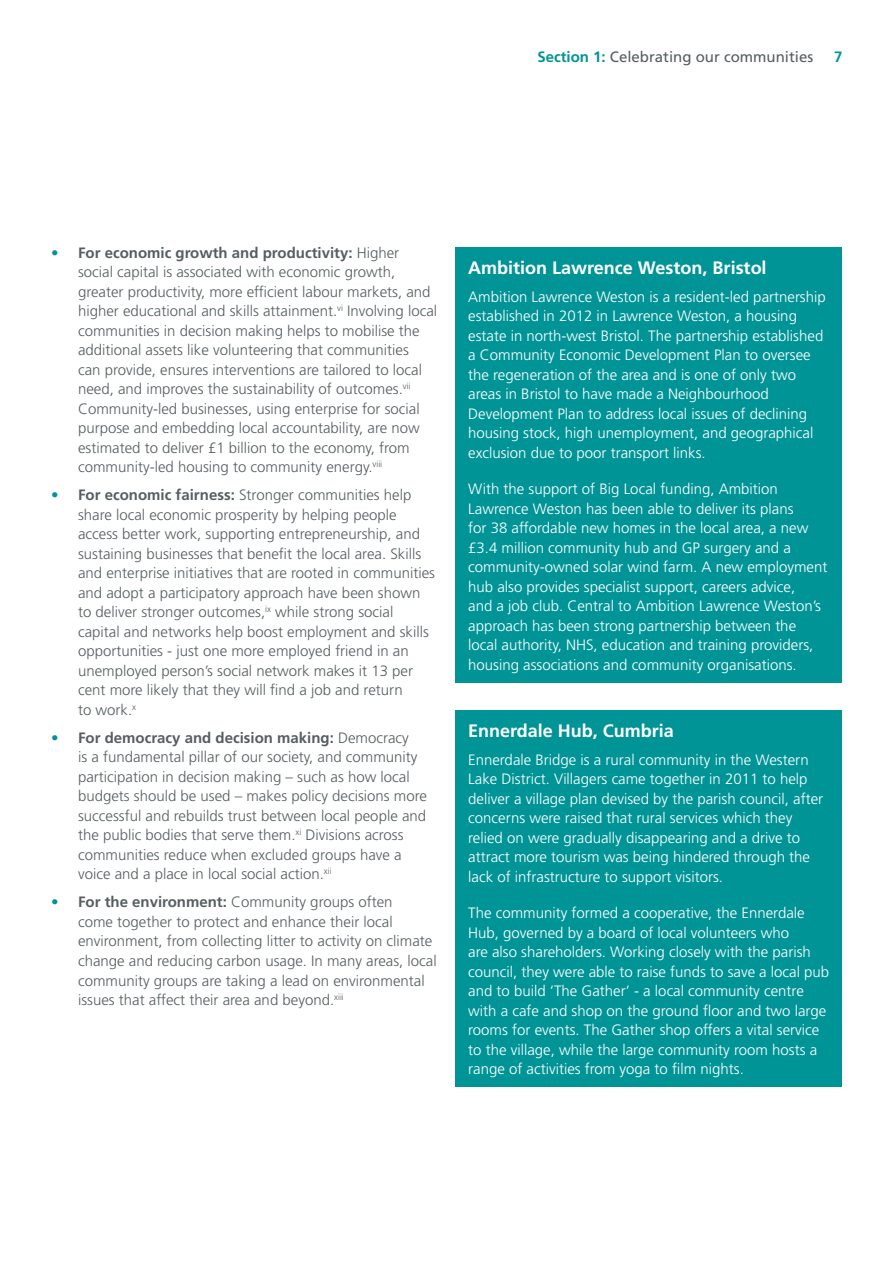
<style>
.page{position:relative;width:893px;height:1263px;background:#fff}
.page>*{position:absolute;margin:0;border:0;box-sizing:border-box;transform-origin:0 0}
.Sub_Head_BOX_WHITE{font:700 18px "Frutiger LT Std";color:#fff}
.t1{font:300 15px/19.5px "Frutiger LT Std";color:#565e61}
.Body_Text{font:300 15px/19.5px "Frutiger LT Std";color:#fff}
.t2{font:15px "Frutiger LT Std";color:#565e61}
.t3{font:700 15px "Frutiger LT Std";color:#009497}
.s1{font-weight:700;color:#009497}
.s2{color:#009497}
.s3{font-weight:700}
</style>
<div class="page">
<div style="left:455px;top:247px;width:387px;height:435px;background:#009497"></div>
<div style="left:455px;top:711px;width:387px;height:376px;background:#009497"></div>
<p class="t2" style="left:537px;top:48px;width:277px"><span class="s1">Section 1:</span> Celebrating our communities</p>
<p class="t3" style="left:834px;top:48px;width:10px">7</p>
<p class="t1" style="left:78px;top:243px;width:361px;text-indent:-27px"><span class="s2">•</span> <span class="s3">For economic growth and productivity:</span> Higher social capital is associated with economic growth, greater productivity, more efficient labour markets, and higher educational and skills attainment.<sup>vi</sup> Involving local communities in decision making helps to mobilise the additional assets like volunteering that communities<br>can provide, ensures interventions are tailored to local need, and improves the sustainability of outcomes.<sup>vii </sup>Community-led businesses, using enterprise for social purpose and embedding local accountability, are now estimated to deliver £1 billion to the economy, from community-led housing to community energy.<sup>viii</sup></p>
<p class="t1" style="left:78px;top:486px;width:358px;text-indent:-27px"><span class="s2">•</span> <span class="s3">For economic fairness:</span> Stronger communities help share local economic prosperity by helping people access better work, supporting entrepreneurship, and sustaining businesses that benefit the local area. Skills and enterprise initiatives that are rooted in communities and adopt a participatory approach have been shown to deliver stronger outcomes,<sup>ix</sup> while strong social capital and networks help boost employment and skills opportunities - just one more employed friend in an unemployed person’s social network makes it 13 per cent more likely that they will find a job and return<br>to work.<sup>x</sup></p>
<p class="t1" style="left:78px;top:728px;width:350px;text-indent:-27px"><span class="s2">•</span> <span class="s3">For democracy and decision making:</span> Democracy<br>is a fundamental pillar of our society, and community participation in decision making – such as how local budgets should be used – makes policy decisions more successful and rebuilds trust between local people and the public bodies that serve them.<sup>xi</sup> Divisions across communities reduce when excluded groups have a voice and a place in local social action.<sup>xii</sup></p>
<p class="t1" style="left:78px;top:893px;width:360px;text-indent:-27px"><span class="s2">•</span> <span class="s3">For the environment:</span> Community groups often<br>come together to protect and enhance their local environment, from collecting litter to activity on climate change and reducing carbon usage. In many areas, local community groups are taking a lead on environmental issues that affect their area and beyond.<sup>xiii</sup></p>
<p class="Sub_Head_BOX_WHITE" style="left:468px;top:257px;width:300px">Ambition Lawrence Weston, Bristol</p>
<p class="Body_Text" style="left:468px;top:287px;width:359px">Ambition Lawrence Weston is a resident-led partnership established in 2012 in Lawrence Weston, a housing estate in north-west Bristol. The partnership established a Community Economic Development Plan to oversee the regeneration of the area and is one of only two areas in Bristol to have made a Neighbourhood Development Plan to address local issues of declining housing stock, high unemployment, and geographical exclusion due to poor transport links.</p>
<p class="Body_Text" style="left:468px;top:479px;width:361px">With the support of Big Local funding, Ambition Lawrence Weston has been able to deliver its plans<br>for 38 affordable new homes in the local area, a new £3.4 million community hub and GP surgery and a community-owned solar wind farm. A new employment hub also provides specialist support, careers advice,<br>and a job club. Central to Ambition Lawrence Weston’s approach has been strong partnership between the local authority, NHS, education and training providers, housing associations and community organisations.</p>
<p class="Sub_Head_BOX_WHITE" style="left:468px;top:720px;width:207px">Ennerdale Hub, Cumbria</p>
<p class="Body_Text" style="left:468px;top:750px;width:357px">Ennerdale Bridge is a rural community in the Western Lake District. Villagers came together in 2011 to help deliver a village plan devised by the parish council, after concerns were raised that rural services which they relied on were gradually disappearing and a drive to attract more tourism was being hindered through the lack of infrastructure to support visitors.</p>
<p class="Body_Text" style="left:468px;top:904px;width:362px">The community formed a cooperative, the Ennerdale Hub, governed by a board of local volunteers who<br>are also shareholders. Working closely with the parish council, they were able to raise funds to save a local pub and to build ‘The Gather’ - a local community centre with a cafe and shop on the ground floor and two large rooms for events. The Gather shop offers a vital service to the village, while the large community room hosts a range of activities from yoga to film nights.</p>
</div>
